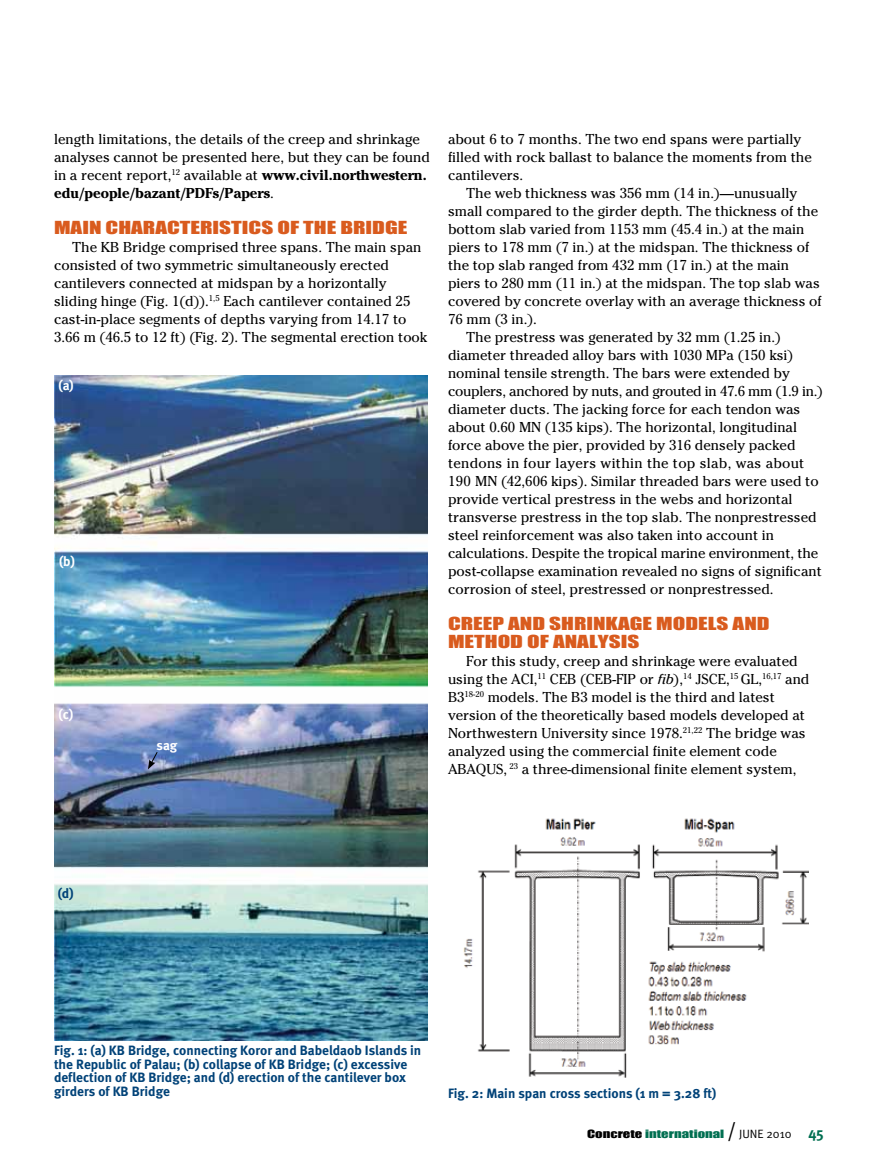
<style>
.page{position:relative;width:878px;height:1175px;background:#fff}
.page>*{position:absolute;margin:0;border:0;box-sizing:border-box;transform-origin:0 0}
.t1{font:16.5px/18px "Impact";color:#d95b1e;scale:1.4 1}
.t2{font:14.25px/18px "Cheltenham";color:#000}
.t3{font:14.25px "Cheltenham";letter-spacing:-.02em;color:#000}
.t4{font:14.25px "Cheltenham";letter-spacing:.02em;color:#000}
.t5{font:700 13.5px/13.5px "Meta";color:#004278}
.t6{font:700 13.5px "Meta";color:#fff}
.t7{font:10.5px "Impact";color:#006f51;scale:1.4 1}
.s1{font-weight:700}
.s2{font-style:italic}
.s3{color:#000}
.s4{font-family:"Meta Normal";font-size:21px;color:#000}
.s5{font-family:"Meta Normal";font-size:12px;color:#000}
.s6{font-family:"Meta";font-weight:700;font-size:15px}
</style>
<div class="page">
<img style="left:54px;top:375px;width:374px;height:665px">
<svg style="left:148px;top:751px;width:10px;height:18px"></svg>
<img style="left:463px;top:818px;width:345px;height:260px">
<p class="t2" style="left:54px;top:130px;width:377px">length limitations, the details of the creep and shrinkage analyses cannot be presented here, but they can be found in a recent report,<sup>12</sup> available at <span class="s1">www.civil.northwestern. edu/people/bazant/PDFs/Papers</span>.</p>
<p class="t1" style="left:54px;top:218px;width:237px">MAIN CHARACTER ISTICS OF THE BR IDGE</p>
<p class="t2" style="left:54px;top:238px;width:375px;text-indent:18px">The KB Bridge comprised three spans. The main span consisted of two symmetric simultaneously erected cantilevers connected at midspan by a horizontally sliding hinge (Fig. 1(d)).<sup>1,5</sup> Each cantilever contained 25 cast-in-place segments of depths varying from 14.17 to 3.66 m (46.5 to 12 ft) (Fig. 2). The segmental erection took</p>
<p class="t6" style="left:58px;top:377px;width:17px">(a)</p>
<p class="t6" style="left:59px;top:553px;width:17px">(b)</p>
<p class="t6" style="left:59px;top:706px;width:16px">(c)</p>
<p class="t6" style="left:156px;top:737px;width:22px">sag</p>
<p class="t2" style="left:448px;top:130px;width:365px">about 6 to 7 months. The two end spans were partially filled with rock ballast to balance the moments from the cantilevers.</p>
<p class="t2" style="left:466px;top:184px;width:332px">The web thickness was 356 mm (14 in.)—unusually</p>
<p class="t2" style="left:448px;top:202px;width:371px">small compared to the girder depth. The thickness of the</p>
<p class="t2" style="left:448px;top:220px;width:358px">bottom slab varied from 1153 mm (45.4 in.) at the main</p>
<p class="t2" style="left:448px;top:238px;width:363px">piers to 178 mm (7 in.) at the midspan. The thickness of</p>
<p class="t2" style="left:448px;top:256px;width:342px">the top slab ranged from 432 mm (17 in.) at the main</p>
<p class="t2" style="left:448px;top:274px;width:373px">piers to 280 mm (11 in.) at the midspan. The top slab was</p>
<p class="t2" style="left:448px;top:292px;width:375px">covered by concrete overlay with an average thickness of</p>
<p class="t2" style="left:448px;top:310px;width:90px">76 mm (3 in.).</p>
<p class="t2" style="left:466px;top:328px;width:316px">The prestress was generated by 32 mm (1.25 in.)</p>
<p class="t2" style="left:448px;top:346px;width:347px">diameter threaded alloy bars with 1030 MPa (150 ksi)</p>
<p class="t2" style="left:448px;top:364px;width:343px">nominal tensile strength. The bars were extended by</p>
<p class="t3" style="left:448px;top:382px;width:376px">couplers, anchored by nuts, and grouted in 47.6 mm (1.9 in.)</p>
<p class="t2" style="left:448px;top:400px;width:354px">diameter ducts. The jacking force for each tendon was</p>
<p class="t2" style="left:448px;top:418px;width:350px">about 0.60 MN (135 kips). The horizontal, longitudinal</p>
<p class="t2" style="left:448px;top:436px;width:349px">force above the pier, provided by 316 densely packed</p>
<p class="t4" style="left:448px;top:454px;width:358px">tendons in four layers within the top slab, was about</p>
<p class="t2" style="left:448px;top:472px;width:372px">190 MN (42,606 kips). Similar threaded bars were used to</p>
<p class="t2" style="left:448px;top:490px;width:346px">provide vertical prestress in the webs and horizontal</p>
<p class="t2" style="left:448px;top:508px;width:370px">transverse prestress in the top slab. The nonprestressed</p>
<p class="t2" style="left:448px;top:526px;width:328px">steel reinforcement was also taken into account in</p>
<p class="t2" style="left:448px;top:544px;width:372px">calculations. Despite the tropical marine environment, the</p>
<p class="t2" style="left:448px;top:562px;width:375px">post-collapse examination revealed no signs of significant</p>
<p class="t2" style="left:448px;top:580px;width:327px">corrosion of steel, prestressed or nonprestressed.</p>
<p class="t1" style="left:448px;top:614px;width:18px">CREEP</p>
<p class="t1" style="left:448px;top:614px;width:230px;text-indent:60px">AND SHRINKAGE MODELS AND<br>METHOD OF ANALYSIS</p>
<p class="t2" style="left:448px;top:652px;width:363px;text-indent:18px">For this study, creep and shrinkage were evaluated using the ACI,<sup>11</sup> CEB (CEB-FIP or <span class="s2">fib</span>),<sup>14</sup> JSCE,<sup>15</sup> GL,<sup>16,17</sup> and B3<sup>18-20</sup> models. The B3 model is the third and latest version of the theoretically based models developed at Northwestern University since 1978.<sup>21,22</sup> The bridge was analyzed using the commercial finite element code ABAQUS, <sup>23</sup> a three-dimensional finite element system,</p>
<p class="t5" style="left:58px;top:886px;width:17px">(d)</p>
<p class="t5" style="left:54px;top:1043px;width:369px">Fig. 1: (a) KB Bridge, connecting Koror and Babeldaob Islands in the Republic of Palau; (b) collapse of KB Bridge; (c) excessive deflection of KB Bridge; and (d) erection of the cantilever box girders of KB Bridge</p>
<p class="t5" style="left:448px;top:1086px;width:270px">Fig. 2: Main span cross sections (1 m = 3.28 ft)</p>
<p class="t7" style="left:587px;top:1125px;width:171px"><span class="s3">CONCRETE</span> INTERNATIONAL <span class="s4">/</span> <span class="s5">JUNE 2010</span> <span class="s6">45</span></p>
</div>
